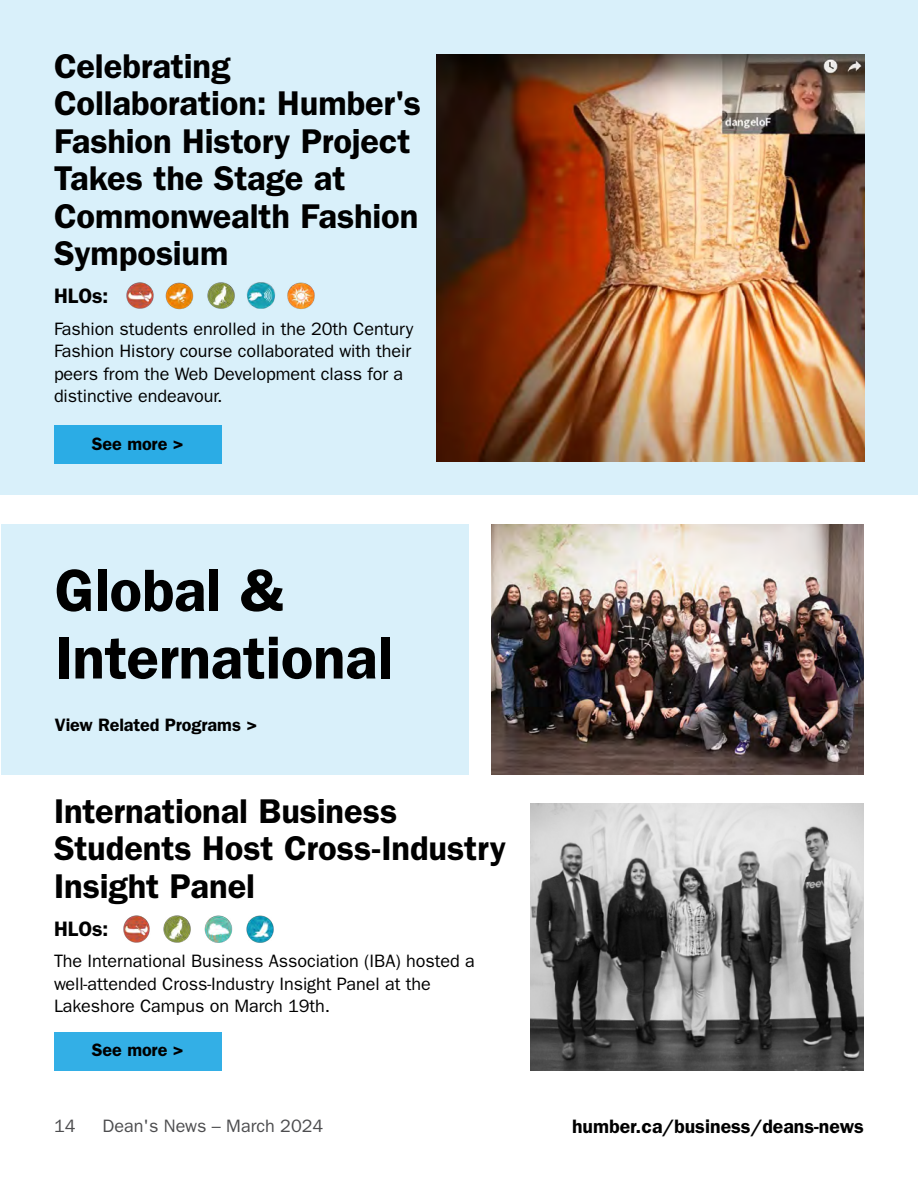
<style>
.page{position:relative;width:918px;height:1188px;background:#fff}
.page>*{position:absolute;margin:0;border:0;box-sizing:border-box;transform-origin:0 0}
.heading_-_h1{font:600 60px/67.5px "ITC Franklin Gothic Std";letter-spacing:-.005em;color:#000}
.subheading_-_h2{font:600 34.5px/37.5px "ITC Franklin Gothic Std";letter-spacing:-.005em;color:#000}
.HLOs_-_H2{font:600 21px "ITC Franklin Gothic Std";letter-spacing:.005em;color:#000}
.t1{font:600 19.5px "ITC Franklin Gothic Std";color:#000}
.body_-_p{font:18px/22.5px "ITC Franklin Gothic Std";letter-spacing:-.005em;color:#000}
.body_links_-_p{font:600 18px "ITC Franklin Gothic Std";letter-spacing:-.005em;color:#000}
.t2{font:18px "ITC Franklin Gothic Std";color:#4d4d4f}
</style>
<div class="page">
<div style="left:0;top:0;width:918px;height:495px;background:#d9f0fa"></div>
<img style="left:126px;top:282px;width:28px;height:27px">
<img style="left:166px;top:282px;width:28px;height:28px">
<img style="left:207px;top:282px;width:28px;height:27px">
<img style="left:247px;top:282px;width:28px;height:27px">
<img style="left:287px;top:282px;width:28px;height:27px">
<div style="left:54px;top:426px;width:167px;height:38px;background:#2bace5"></div>
<div style="left:1px;top:524px;width:468px;height:251px;background:#d9f0fa"></div>
<img style="left:123px;top:915px;width:27px;height:28px">
<img style="left:163px;top:915px;width:28px;height:28px">
<img style="left:205px;top:915px;width:28px;height:28px">
<img style="left:246px;top:915px;width:28px;height:28px">
<div style="left:54px;top:1032px;width:167px;height:39px;background:#33afe6"></div>
<img style="left:530px;top:804px;width:334px;height:267px">
<img style="left:491px;top:524px;width:373px;height:251px">
<img style="left:436px;top:54px;width:429px;height:408px">
<h2 class="subheading_-_h2" style="left:54px;top:47px;width:369px">Celebrating<br>Collaboration: Humber's<br>Fashion History Project<br>Takes the Stage at<br>Commonwealth Fashion<br>Symposium</h2>
<p class="HLOs_-_H2" style="left:54px;top:283px;width:56px">HLOs:</p>
<p class="body_-_p" style="left:54px;top:317px;width:361px">Fashion students enrolled in the 20th Century Fashion History course collaborated with their peers from the Web Development class for a distinctive endeavour.</p>
<p class="body_links_-_p" style="left:92px;top:433px;width:93px">See more &gt;</p>
<h1 class="heading_-_h1" style="left:55px;top:557px;width:340px">Global &amp;<br>International</h1>
<p class="body_links_-_p" style="left:55px;top:715px;width:204px">View Related Programs &gt;</p>
<h2 class="subheading_-_h2" style="left:54px;top:792px;width:453px">International Business<br>Students Host Cross-Industry<br>Insight Panel</h2>
<p class="HLOs_-_H2" style="left:54px;top:917px;width:56px">HLOs:</p>
<p class="body_-_p" style="left:54px;top:950px;width:422px">The International Business Association (IBA) hosted a well-attended Cross-Industry Insight Panel at the<br>Lakeshore Campus on March 19th.</p>
<p class="body_links_-_p" style="left:92px;top:1039px;width:93px">See more &gt;</p>
<p class="t2" style="left:54px;top:1115px;width:23px">14</p>
<p class="t2" style="left:103px;top:1115px;width:222px">Dean's News – March 2024</p>
<p class="t1" style="left:572px;top:1115px;width:293px">humber.ca/business/deans-news</p>
</div>
